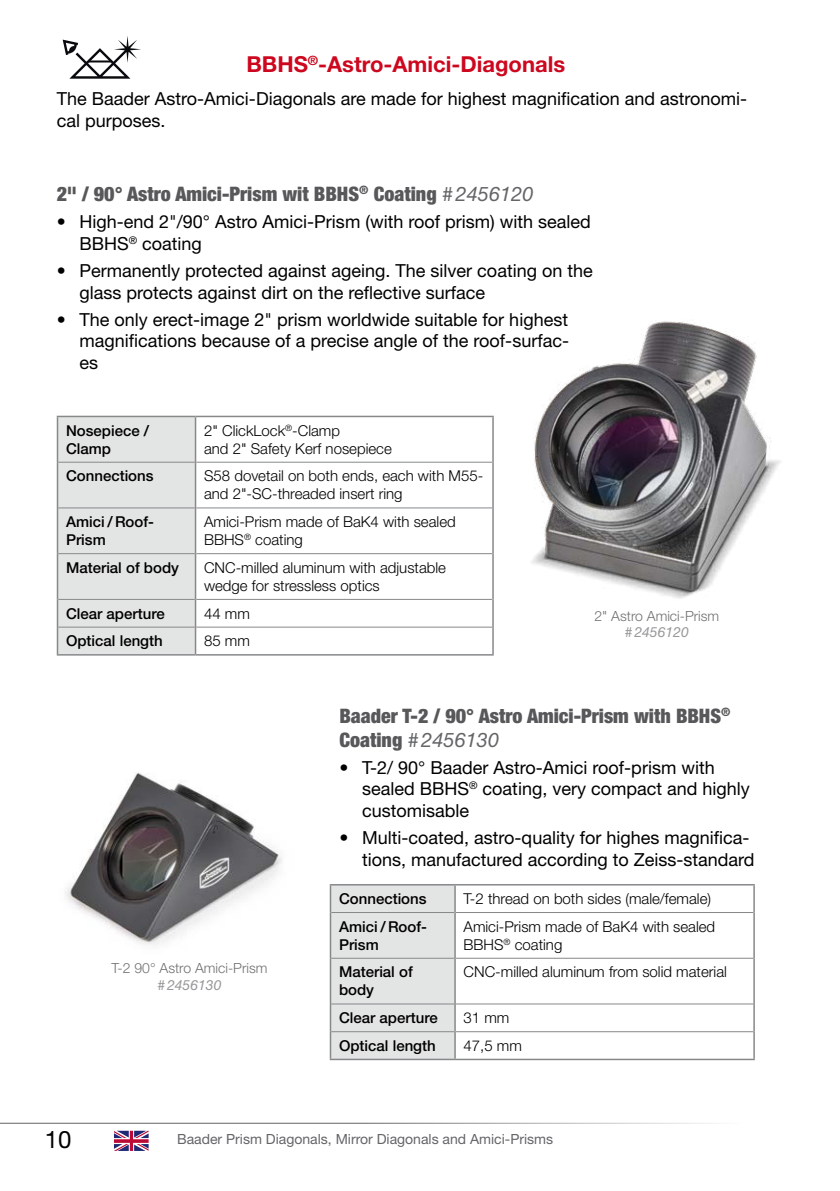
<style>
.page{position:relative;width:840px;height:1191px;background:#fff}
.page>*{position:absolute;margin:0;border:0;box-sizing:border-box;transform-origin:0 0}
.t1{font:24px "Helvetica Neue LT Std";color:#000}
.t2{font:700 22px "Helvetica Neue LT Std";color:#cd071e}
.t3{font:900 condensed 20px/24px "Helvetica Neue LT Std";color:#58585a}
.t4{font:18px/21.6px "Helvetica Neue LT Std";color:#000}
.t5{font:300 15px/18px "Helvetica Neue LT Std";color:#000}
.t6{font:500 15px/18px "Helvetica Neue LT Std";color:#000}
.t7{font:14px "Helvetica Neue LT Std";color:#646567}
.t8{font:300 14px "Helvetica Neue LT Std";color:#707172}
.t9{font:italic 14px "Helvetica Neue LT Std";color:#97989a}
.s1{font-weight:400;font-style:italic;font-stretch:normal;color:#646567}
</style>
<div class="page">
<hr style="left:0;top:1122px;width:741px;height:1px;background:#646567">
<svg style="left:114px;top:1130px;width:34px;height:21px"></svg>
<img style="left:481px;top:321px;width:299px;height:286px">
<img style="left:65px;top:772px;width:217px;height:174px">
<svg style="left:63px;top:36px;width:78px;height:43px"></svg>
<hr style="left:88px;top:60px;width:23px;height:2px;background:#080a0d">
<div style="left:57px;top:416px;width:436px;height:239px;background:#fff"></div>
<hr style="left:195px;top:416px;width:298px;height:1px;background:#87888a">
<hr style="left:195px;top:654px;width:298px;height:1px;background:#87888a">
<hr style="left:196px;top:462px;width:296px;height:1px;background:#87888a">
<hr style="left:196px;top:507px;width:296px;height:1px;background:#87888a">
<hr style="left:196px;top:553px;width:296px;height:1px;background:#87888a">
<hr style="left:196px;top:599px;width:296px;height:1px;background:#87888a">
<hr style="left:196px;top:627px;width:296px;height:1px;background:#87888a">
<hr style="left:492px;top:417px;width:1px;height:45px;background:#87888a">
<hr style="left:492px;top:462px;width:1px;height:46px;background:#87888a">
<hr style="left:492px;top:508px;width:1px;height:45px;background:#87888a">
<hr style="left:492px;top:553px;width:1px;height:46px;background:#87888a">
<svg style="left:57px;top:416px;width:139px;height:239px;background:#dedfdf"></svg>
<svg style="left:492px;top:599px;width:1px;height:55px"></svg>
<hr style="left:329px;top:884px;width:126px;height:1px;background:#87888a">
<hr style="left:455px;top:884px;width:299px;height:1px;background:#87888a">
<hr style="left:329px;top:1058px;width:126px;height:2px;background:#87888a">
<hr style="left:455px;top:1058px;width:299px;height:2px;background:#87888a">
<hr style="left:455px;top:912px;width:298px;height:1px;background:#87888a">
<hr style="left:455px;top:958px;width:298px;height:1px;background:#87888a">
<hr style="left:455px;top:1003px;width:298px;height:1px;background:#87888a">
<hr style="left:455px;top:1031px;width:298px;height:1px;background:#87888a">
<div style="left:330px;top:885px;width:125px;height:174px;background:#e3e4e4"></div>
<hr style="left:329px;top:885px;width:2px;height:27px;background:#87888a">
<svg style="left:753px;top:885px;width:1px;height:27px"></svg>
<hr style="left:329px;top:912px;width:2px;height:46px;background:#87888a">
<hr style="left:753px;top:912px;width:1px;height:46px;background:#87888a">
<hr style="left:329px;top:958px;width:2px;height:46px;background:#87888a">
<hr style="left:753px;top:958px;width:1px;height:46px;background:#87888a">
<hr style="left:329px;top:1004px;width:2px;height:27px;background:#87888a">
<hr style="left:329px;top:1031px;width:2px;height:27px;background:#87888a">
<svg style="left:753px;top:1004px;width:1px;height:54px"></svg>
<p class="t2" style="left:246px;top:51px;width:320px">BBHS<sup>®</sup>-Astro-Amici-Diagonals</p>
<p class="t4" style="left:57px;top:88px;width:691px">The Baader Astro-Amici-Diagonals are made for highest magnification and astronomi&shy;cal purposes.</p>
<p class="t3" style="left:57px;top:181px;width:478px">2" / 90° Astro Amici-Prism wit BBHS<sup>®</sup> Coating <span class="s1">#2456120</span></p>
<p class="t4" style="left:79px;top:210px;width:512px;text-indent:-23px">• High-end 2"/90° Astro Amici-Prism (with roof prism) with sealed<br>BBHS<sup>®</sup> coating</p>
<p class="t4" style="left:79px;top:259px;width:514px;text-indent:-23px">• Permanently protected against ageing. The silver coating on the glass protects against dirt on the reflective surface</p>
<p class="t4" style="left:79px;top:308px;width:491px;text-align:justify;text-indent:-23px">• The only erect-image 2" prism worldwide suitable for highest magnifications because of a precise angle of the roof-surfac&shy;es</p>
<p class="t6" style="left:66px;top:421px;width:85px">Nosepiece /<br>Clamp</p>
<p class="t5" style="left:204px;top:421px;width:189px">2" ClickLock<sup>®</sup>-Clamp<br>and 2" Safety Kerf nosepiece</p>
<p class="t6" style="left:66px;top:467px;width:89px">Connections</p>
<p class="t5" style="left:204px;top:467px;width:280px">S58 dovetail on both ends, each with M55- and 2"-SC-threaded insert ring</p>
<p class="t6" style="left:66px;top:512px;width:89px">Amici / Roof-<br>Prism</p>
<p class="t5" style="left:204px;top:512px;width:253px">Amici-Prism made of BaK4 with sealed<br>BBHS<sup>®</sup> coating</p>
<p class="t6" style="left:66px;top:558px;width:114px">Material of body</p>
<p class="t5" style="left:204px;top:558px;width:243px">CNC-milled aluminum with adjustable wedge for stressless optics</p>
<p class="t6" style="left:66px;top:604px;width:100px">Clear aperture</p>
<p class="t5" style="left:204px;top:604px;width:47px">44 mm</p>
<p class="t6" style="left:66px;top:632px;width:98px">Optical length</p>
<p class="t5" style="left:204px;top:631px;width:47px">85 mm</p>
<p class="t8" style="left:594px;top:607px;width:126px">2" Astro Amici-Prism</p>
<p class="t9" style="left:624px;top:624px;width:66px">#2456120</p>
<p class="t8" style="left:111px;top:959px;width:157px">T-2 90° Astro Amici-Prism</p>
<p class="t9" style="left:157px;top:976px;width:66px">#2456130</p>
<p class="t3" style="left:339px;top:703px;width:392px">Baader T-2 / 90° Astro Amici-Prism with BBHS<sup>®<br></sup>Coating <span class="s1">#2456130</span></p>
<p class="t4" style="left:362px;top:756px;width:389px;text-indent:-23px">• T-2/ 90° Baader Astro-Amici roof-prism with sealed BBHS<sup>®</sup> coating, very compact and highly customisable</p>
<p class="t4" style="left:339px;top:827px;width:416px;text-align:right">• Multi-coated, astro-quality for highes magnifica&shy;tions, manufactured according to Zeiss-standard</p>
<p class="t6" style="left:339px;top:889px;width:89px">Connections</p>
<p class="t5" style="left:463px;top:889px;width:249px">T-2 thread on both sides (male/female)</p>
<p class="t6" style="left:339px;top:917px;width:89px">Amici / Roof-<br>Prism</p>
<p class="t5" style="left:463px;top:917px;width:253px">Amici-Prism made of BaK4 with sealed<br>BBHS<sup>®</sup> coating</p>
<p class="t6" style="left:339px;top:963px;width:75px">Material of body</p>
<p class="t5" style="left:463px;top:962px;width:265px">CNC-milled aluminum from solid material</p>
<p class="t6" style="left:339px;top:1008px;width:100px">Clear aperture</p>
<p class="t5" style="left:463px;top:1008px;width:47px">31 mm</p>
<p class="t6" style="left:339px;top:1036px;width:98px">Optical length</p>
<p class="t5" style="left:463px;top:1036px;width:60px">47,5 mm</p>
<h1 class="t1" style="left:45px;top:1125px;width:28px">10</h1>
<p class="t7" style="left:177px;top:1130px;width:377px">Baader Prism Diagonals, Mirror Diagonals and Amici-Prisms</p>
</div>
